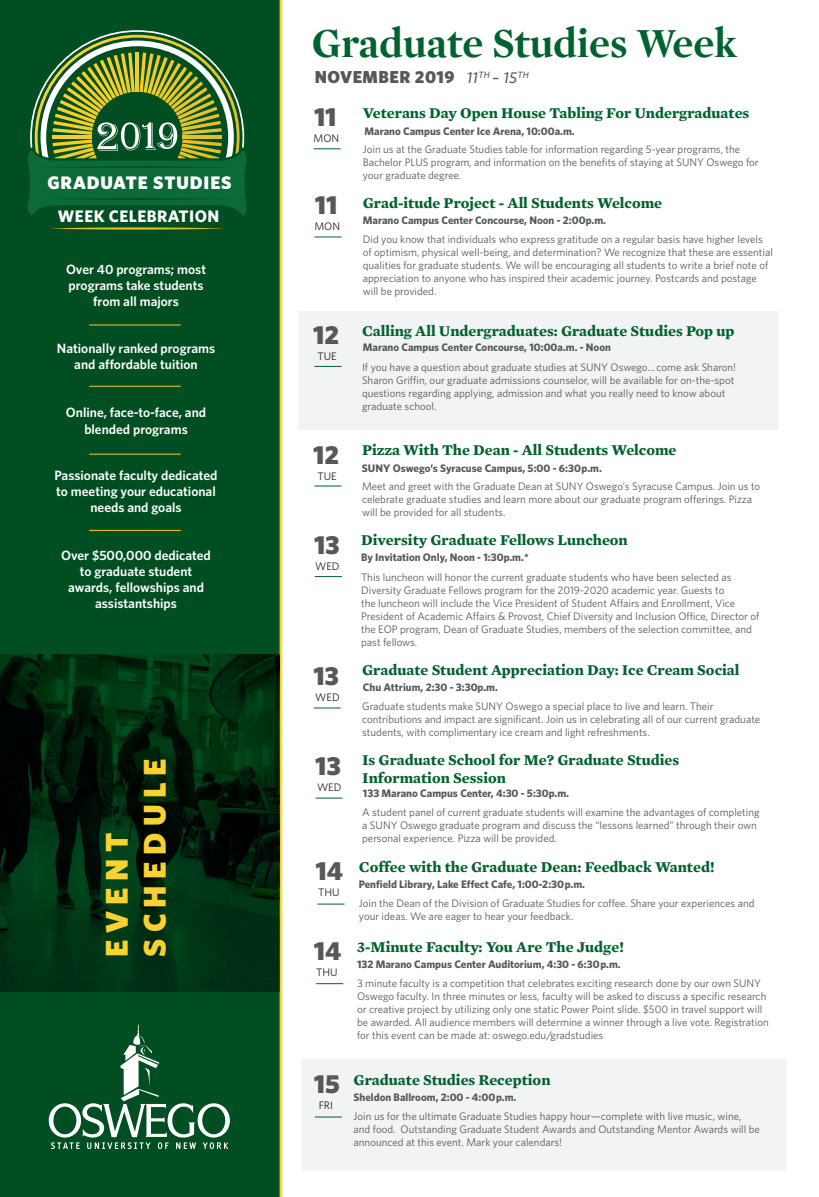
<style>
.page{position:relative;width:819px;height:1197px;background:#fff}
.page>*{position:absolute;margin:0;border:0;box-sizing:border-box;transform-origin:0 0}
.t1{font:700 42.09px "Mercury Display";color:#00622f}
.t2{font:900 31.59px "Whitney";letter-spacing:.2em;color:#f9d130}
.t3{font:900 26.16px "Whitney";color:#57585a}
.t4{font:900 18.2px "Whitney";letter-spacing:.05em;color:#fff}
.t5{font:900 17.32px "Whitney";letter-spacing:.025em;color:#57585a}
.t6{font:700 16.71px "Whitney";letter-spacing:.025em;color:#fff}
.t7{font:700 15.31px/17.5px "Mercury Text G4";color:#00622f}
.t8{font:600 13.47px/16.2px "Whitney HTF";color:#fff;text-align:center}
.t9{font:10.94px/13.1px "Whitney HTF";color:#57585a}
.t10{font:700 10.94px "Whitney HTF";color:#57585a}
.t11{font:10.94px "Whitney";color:#231f20}
.s1{font-weight:500;font-style:italic;font-size:15.75px}
</style>
<div class="page">
<div style="left:0;top:0;width:282px;height:1197px;background:#004e21"></div>
<img style="left:0;top:654px;width:279px;height:338px">
<svg style="left:49px;top:1023px;width:181px;height:126px;background:#266842"></svg>
<div style="left:298px;top:311px;width:480px;height:119px;background:#f2f3f4"></div>
<svg style="left:314px;top:149px;width:27px;height:1px"></svg>
<svg style="left:314px;top:237px;width:27px;height:1px"></svg>
<svg style="left:314px;top:366px;width:27px;height:1px"></svg>
<svg style="left:314px;top:486px;width:27px;height:1px"></svg>
<div style="left:303px;top:1059px;width:483px;height:112px;background:#f2f3f4"></div>
<svg style="left:317px;top:904px;width:28px;height:1px"></svg>
<svg style="left:316px;top:984px;width:27px;height:1px"></svg>
<svg style="left:315px;top:1117px;width:27px;height:1px"></svg>
<svg style="left:315px;top:576px;width:27px;height:1px"></svg>
<svg style="left:314px;top:708px;width:27px;height:1px"></svg>
<svg style="left:315px;top:798px;width:28px;height:1px"></svg>
<svg style="left:50px;top:227px;width:174px;height:3px"></svg>
<svg style="left:28px;top:30px;width:219px;height:186px;background:#40773a"></svg>
<hr style="left:89px;top:325px;width:92px;height:1px;background:#fec827">
<hr style="left:89px;top:454px;width:92px;height:1px;background:#fec827">
<hr style="left:89px;top:386px;width:92px;height:1px;background:#fec827">
<hr style="left:89px;top:530px;width:92px;height:1px;background:#fec827">
<p class="t4" style="left:47px;top:171px;width:186px">GRADUATE STUDIES</p>
<p class="t6" style="left:58px;top:205px;width:163px">WEEK CELEBRATION</p>
<p class="t8" style="left:66px;top:261px;width:142px">Over 40 programs; most programs take students from all majors</p>
<p class="t8" style="left:57px;top:340px;width:160px">Nationally ranked programs</p>
<p class="t8" style="left:74px;top:356px;width:125px">and affordable tuition</p>
<p class="t8" style="left:66px;top:404px;width:142px">Online, face-to-face, and blended programs</p>
<p class="t8" style="left:55px;top:467px;width:165px">Passionate faculty dedicated to meeting your educational needs and goals</p>
<p class="t8" style="left:61px;top:547px;width:151px">Over $500,000 dedicated to graduate student awards, fellowships and assistantships</p>
<p class="t2" style="left:96px;top:957px;width:125px;rotate:-90deg">EVENT</p>
<p class="t2" style="left:134px;top:957px;width:199px;rotate:-90deg">SCHEDULE</p>
<p class="t1" style="left:312px;top:18px;width:427px">Graduate Studies Week</p>
<p class="t5" style="left:315px;top:65px;width:216px">NOVEMBER 2019 <span class="s1">11</span><sup>TH</sup> <span class="s1">– 15</span><sup>TH</sup></p>
<p class="t3" style="left:314px;top:99px;width:24px">11</p>
<p class="t11" style="left:314px;top:131px;width:27px">MON</p>
<p class="t3" style="left:315px;top:188px;width:24px">11</p>
<p class="t11" style="left:314px;top:219px;width:27px">MON</p>
<p class="t3" style="left:313px;top:317px;width:27px">12</p>
<p class="t11" style="left:317px;top:349px;width:21px">TUE</p>
<p class="t3" style="left:313px;top:437px;width:27px">12</p>
<p class="t11" style="left:317px;top:468px;width:21px">TUE</p>
<p class="t3" style="left:314px;top:527px;width:27px">13</p>
<p class="t11" style="left:315px;top:559px;width:26px">WED</p>
<p class="t3" style="left:313px;top:658px;width:27px">13</p>
<p class="t11" style="left:315px;top:690px;width:26px">WED</p>
<p class="t3" style="left:315px;top:748px;width:27px">13</p>
<p class="t11" style="left:317px;top:780px;width:26px">WED</p>
<p class="t3" style="left:316px;top:853px;width:29px">14</p>
<p class="t11" style="left:318px;top:885px;width:23px">THU</p>
<p class="t3" style="left:314px;top:934px;width:29px">14</p>
<p class="t11" style="left:316px;top:965px;width:23px">THU</p>
<p class="t3" style="left:314px;top:1066px;width:28px">15</p>
<p class="t11" style="left:319px;top:1098px;width:16px">FRI</p>
<p class="t7" style="left:363px;top:104px;width:388px">Veterans Day Open House Tabling For Undergraduates</p>
<p class="t9" style="left:363px;top:142px;width:397px">Join us at the Graduate Studies table for information regarding 5-year programs, the<br>Bachelor PLUS program, and information on the benefits of staying at SUNY Oswego for your graduate degree.</p>
<p class="t7" style="left:363px;top:194px;width:301px">Grad-itude Project - All Students Welcome</p>
<p class="t9" style="left:363px;top:232px;width:412px">Did you know that individuals who express gratitude on a regular basis have higher levels of optimism, physical well-being, and determination? We recognize that these are essential qualities for graduate students. We will be encouraging all students to write a brief note of appreciation to anyone who has inspired their academic journey. Postcards and postage will be provided.</p>
<p class="t7" style="left:362px;top:322px;width:374px">Calling All Undergraduates: Graduate Studies Pop up</p>
<p class="t9" style="left:362px;top:360px;width:376px">If you have a question about graduate studies at SUNY Oswego…come ask Sharon!<br>Sharon Griffin, our graduate admissions counselor, will be available for on-the-spot questions regarding applying, admission and what you really need to know about graduate school.</p>
<p class="t7" style="left:362px;top:441px;width:316px">Pizza With The Dean - All Students Welcome</p>
<p class="t9" style="left:362px;top:480px;width:400px">Meet and greet with the Graduate Dean at SUNY Oswego’s Syracuse Campus. Join us to celebrate graduate studies and learn more about our graduate program offerings. Pizza will be provided for all students.</p>
<p class="t10" style="left:365px;top:125px;width:212px">Marano Campus Center Ice Arena, 10:00a.m.</p>
<p class="t10" style="left:363px;top:214px;width:245px">Marano Campus Center Concourse, Noon - 2:00p.m.</p>
<p class="t10" style="left:363px;top:341px;width:250px">Marano Campus Center Concourse, 10:00a.m. - Noon</p>
<p class="t10" style="left:362px;top:461px;width:242px">SUNY Oswego’s Syracuse Campus, 5:00 - 6:30p.m.</p>
<p class="t7" style="left:361px;top:531px;width:268px">Diversity Graduate Fellows Luncheon</p>
<p class="t9" style="left:361px;top:570px;width:400px">This luncheon will honor the current graduate students who have been selected as Diversity Graduate Fellows program for the 2019-2020 academic year. Guests to<br>the luncheon will include the Vice President of Student Affairs and Enrollment, Vice President of Academic Affairs &amp; Provost, Chief Diversity and Inclusion Office, Director of the EOP program, Dean of Graduate Studies, members of the selection committee, and past fellows.</p>
<p class="t10" style="left:361px;top:551px;width:169px">By Invitation Only, Noon - 1:30p.m.*</p>
<p class="t7" style="left:362px;top:661px;width:379px">Graduate Student Appreciation Day: Ice Cream Social</p>
<p class="t9" style="left:362px;top:700px;width:400px">Graduate students make SUNY Oswego a special place to live and learn. Their contributions and impact are significant. Join us in celebrating all of our current graduate students, with complimentary ice cream and light refreshments.</p>
<p class="t7" style="left:362px;top:751px;width:319px">Is Graduate School for Me? Graduate Studies<br>Information Session</p>
<p class="t9" style="left:362px;top:805px;width:399px">A student panel of current graduate students will examine the advantages of completing a SUNY Oswego graduate program and discuss the “lessons learned” through their own personal experience. Pizza will be provided.</p>
<p class="t10" style="left:363px;top:681px;width:137px">Chu Attrium, 2:30 - 3:30p.m.</p>
<p class="t10" style="left:363px;top:787px;width:208px">133 Marano Campus Center, 4:30 - 5:30p.m.</p>
<p class="t7" style="left:359px;top:858px;width:357px">Coffee with the Graduate Dean: Feedback Wanted!</p>
<p class="t9" style="left:359px;top:896px;width:397px">Join the Dean of the Division of Graduate Studies for coffee. Share your experiences and your ideas. We are eager to hear your feedback.</p>
<p class="t10" style="left:359px;top:877px;width:228px">Penfield Library, Lake Effect Cafe, 1:00-2:30p.m.</p>
<p class="t7" style="left:357px;top:938px;width:268px">3-Minute Faculty: You Are The Judge!</p>
<p class="t9" style="left:357px;top:976px;width:413px">3 minute faculty is a competition that celebrates exciting research done by our own SUNY Oswego faculty. In three minutes or less, faculty will be asked to discuss a specific research or creative project by utilizing only one static Power Point slide. $500 in travel support will be awarded. All audience members will determine a winner through a live vote. Registration for this event can be made at: oswego.edu/gradstudies</p>
<p class="t7" style="left:354px;top:1071px;width:198px">Graduate Studies Reception</p>
<p class="t9" style="left:354px;top:1109px;width:408px">Join us for the ultimate Graduate Studies happy hour—complete with live music, wine, and food. Outstanding Graduate Student Awards and Outstanding Mentor Awards will be announced at this event. Mark your calendars!</p>
<p class="t10" style="left:357px;top:958px;width:265px">132 Marano Campus Center Auditorium, 4:30 - 6:30p.m.</p>
<p class="t10" style="left:354px;top:1091px;width:164px">Sheldon Ballroom, 2:00 - 4:00p.m.</p>
</div>
